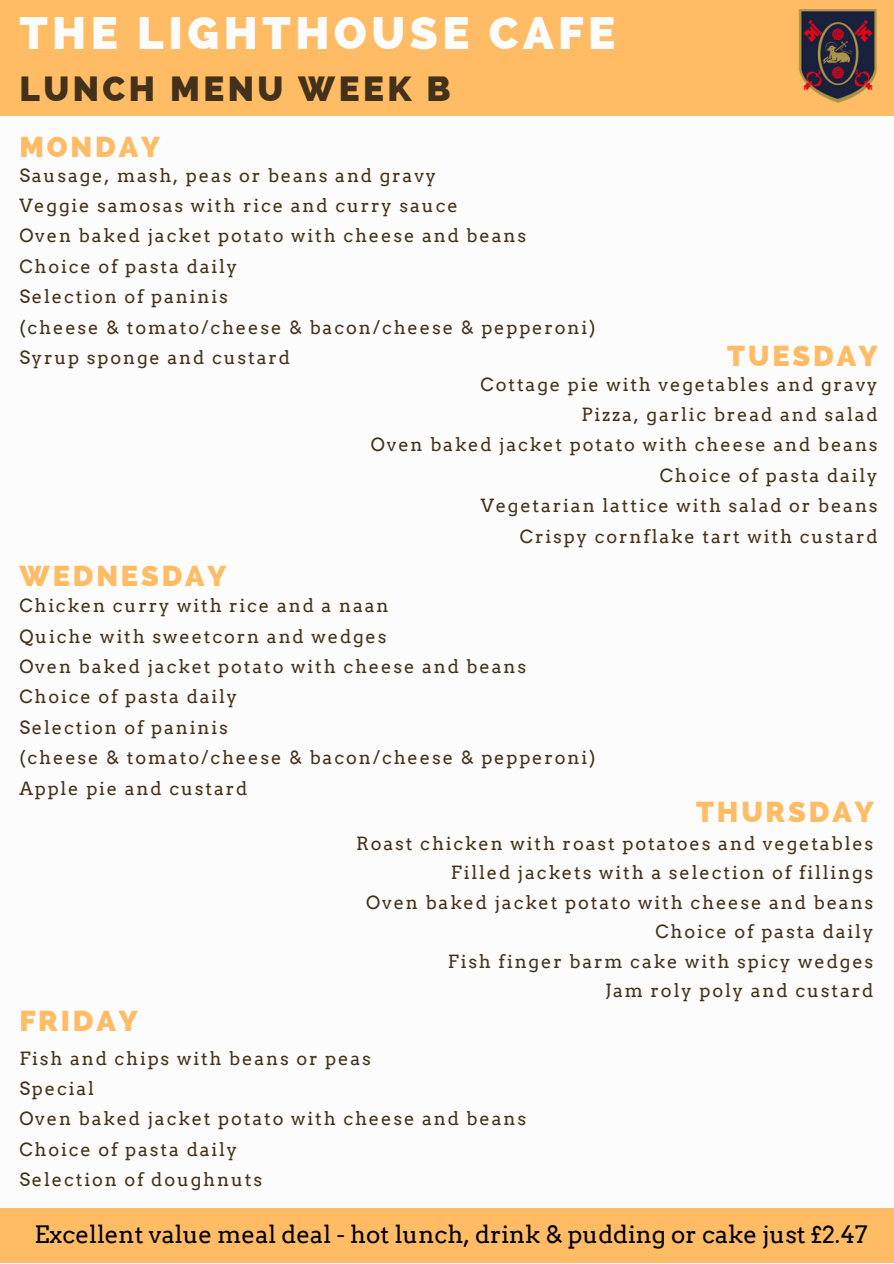
<style>
.page{position:relative;width:894px;height:1264px;background:#fff}
.page>*{position:absolute;margin:0;border:0;box-sizing:border-box;transform-origin:0 0}
.t1{font:800 45.45px "Raleway";letter-spacing:.1em;color:#fcfcfc}
.t2{font:800 34.95px "Raleway";letter-spacing:.1em;color:#43311a}
.t3{font:800 28.8px "Raleway";letter-spacing:.1em;color:#ffbc65}
.t4{font:24px "Arvo";color:#000}
.t5{font:18.15px "Arvo";letter-spacing:.1em;color:#43311a}
</style>
<div class="page">
<div style="left:0;top:0;width:893px;height:1263px;background:#ffbc65"></div>
<div style="left:0;top:116px;width:893px;height:1147px;background:#fcfcfc"></div>
<img style="left:798px;top:9px;width:79px;height:94px">
<div style="left:0;top:1208px;width:893px;height:55px;background:#ffbc65"></div>
<p class="t1" style="left:19px;top:6px;width:597px">THE LIGHTHOUSE CAFE</p>
<p class="t2" style="left:19px;top:68px;width:432px">LUNCH MENU WEEK B</p>
<p class="t3" style="left:19px;top:130px;width:142px">MONDAY</p>
<p class="t5" style="left:19px;top:164px;width:418px">Sausage, mash, peas or beans and gravy</p>
<p class="t5" style="left:19px;top:195px;width:440px">Veggie samosas with rice and curry sauce</p>
<p class="t5" style="left:19px;top:225px;width:508px">Oven baked jacket potato with cheese and beans</p>
<h2 class="t5" style="left:19px;top:255px;width:219px">Choice of pasta daily</h2>
<p class="t5" style="left:19px;top:286px;width:210px">Selection of paninis</p>
<p class="t5" style="left:19px;top:316px;width:577px">(cheese &amp; tomato/cheese &amp; bacon/cheese &amp; pepperoni)</p>
<p class="t5" style="left:19px;top:346px;width:272px">Syrup sponge and custard</p>
<p class="t3" style="left:727px;top:339px;width:152px">TUESDAY</p>
<p class="t3" style="left:19px;top:558px;width:208px">WEDNESDAY</p>
<p class="t5" style="left:480px;top:373px;width:398px">Cottage pie with vegetables and gravy</p>
<p class="t5" style="left:581px;top:403px;width:298px">Pizza, garlic bread and salad</p>
<h2 class="t5" style="left:371px;top:434px;width:508px">Oven baked jacket potato with cheese and beans</h2>
<p class="t5" style="left:659px;top:464px;width:219px">Choice of pasta daily</p>
<p class="t5" style="left:480px;top:495px;width:398px">Vegetarian lattice with salad or beans</p>
<p class="t5" style="left:520px;top:525px;width:359px">Crispy cornflake tart with custard</p>
<p class="t5" style="left:19px;top:594px;width:370px">Chicken curry with rice and a naan</p>
<p class="t5" style="left:19px;top:625px;width:368px">Quiche with sweetcorn and wedges</p>
<p class="t5" style="left:19px;top:655px;width:508px">Oven baked jacket potato with cheese and beans</p>
<h2 class="t5" style="left:19px;top:686px;width:219px">Choice of pasta daily</h2>
<p class="t5" style="left:19px;top:716px;width:210px">Selection of paninis</p>
<p class="t5" style="left:19px;top:746px;width:577px">(cheese &amp; tomato/cheese &amp; bacon/cheese &amp; pepperoni)</p>
<p class="t5" style="left:19px;top:777px;width:229px">Apple pie and custard</p>
<p class="t3" style="left:695px;top:795px;width:179px">THURSDAY</p>
<p class="t3" style="left:19px;top:1003px;width:120px">FRIDAY</p>
<p class="t5" style="left:356px;top:832px;width:518px">Roast chicken with roast potatoes and vegetables</p>
<h1 class="t5" style="left:451px;top:861px;width:424px">Filled jackets with a selection of fillings</h1>
<p class="t5" style="left:366px;top:891px;width:508px">Oven baked jacket potato with cheese and beans</p>
<h2 class="t5" style="left:655px;top:920px;width:219px">Choice of pasta daily</h2>
<p class="t5" style="left:447px;top:950px;width:427px">Fish finger barm cake with spicy wedges</p>
<p class="t5" style="left:605px;top:980px;width:270px">Jam roly poly and custard</p>
<p class="t5" style="left:19px;top:1047px;width:353px">Fish and chips with beans or peas</p>
<h2 class="t5" style="left:19px;top:1077px;width:76px">Special</h2>
<p class="t5" style="left:19px;top:1107px;width:508px">Oven baked jacket potato with cheese and beans</p>
<p class="t5" style="left:19px;top:1138px;width:219px">Choice of pasta daily</p>
<p class="t5" style="left:19px;top:1168px;width:244px">Selection of doughnuts</p>
<p class="t4" style="left:34px;top:1220px;width:834px">Excellent value meal deal - hot lunch, drink &amp; pudding or cake just £2.47</p>
</div>
